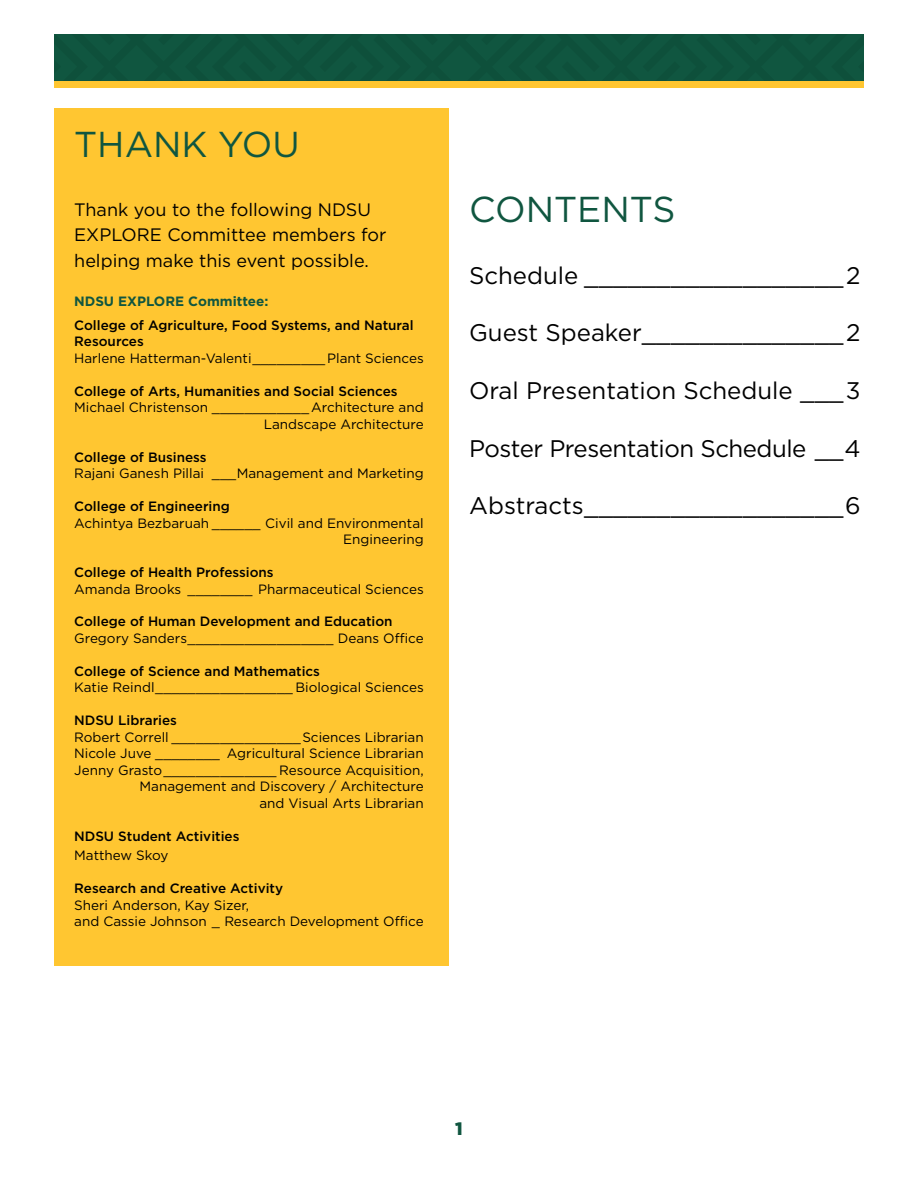
<style>
.page{position:relative;width:918px;height:1188px;background:#fff}
.page>*{position:absolute;margin:0;border:0;box-sizing:border-box;transform-origin:0 0}
.t1{font:36px "Gotham";color:#105640}
.t2{font:24px "Gotham";color:#000}
.t3{font:24px "Gotham";letter-spacing:-.02em;color:#000}
.t4{font:18px/25.5px "Gotham";color:#000}
.t5{font:900 18px "Gotham";color:#105640}
.t6{font:13.5px/16.5px "Gotham";color:#000;text-align:right}
.t7{font:500 13.5px/16.5px "Gotham";color:#000}
.t8{font:700 13.5px "Gotham";color:#105640}
</style>
<div class="page">
<div style="left:54px;top:35px;width:810px;height:46px;background:#105640"></div>
<div style="left:54px;top:81px;width:810px;height:7px;background:#ffc631"></div>
<div style="left:54px;top:108px;width:395px;height:858px;background:#ffc631"></div>
<h1 class="t1" style="left:74px;top:121px;width:227px">THANK YOU</h1>
<h3 class="t4" style="left:74px;top:196px;width:314px">Thank you to the following NDSU<br>EXPLORE Committee members for helping make this event possible.</h3>
<p class="t8" style="left:74px;top:293px;width:196px">NDSU EXPLORE Committee:</p>
<p class="t7" style="left:74px;top:316px;width:341px">College of Agriculture, Food Systems, and Natural<br>Resources</p>
<p class="t6" style="left:74px;top:349px;width:351px">Harlene Hatterman-Valenti_________Plant Sciences</p>
<p class="t7" style="left:74px;top:382px;width:325px">College of Arts, Humanities and Social Sciences</p>
<p class="t6" style="left:74px;top:399px;width:351px">Michael Christenson ____________ Architecture and<br>Landscape Architecture</p>
<p class="t7" style="left:74px;top:448px;width:134px">College of Business</p>
<p class="t6" style="left:74px;top:465px;width:351px">Rajani Ganesh Pillai ___Management and Marketing</p>
<p class="t7" style="left:74px;top:498px;width:157px">College of Engineering</p>
<p class="t6" style="left:74px;top:514px;width:351px">Achintya Bezbaruah ______ Civil and Environmental<br>Engineering</p>
<p class="t7" style="left:74px;top:564px;width:201px">College of Health Professions</p>
<p class="t6" style="left:74px;top:580px;width:351px">Amanda Brooks ________ Pharmaceutical Sciences</p>
<p class="t7" style="left:74px;top:613px;width:320px">College of Human Development and Education</p>
<p class="t6" style="left:74px;top:630px;width:351px">Gregory Sanders__________________ Deans Office</p>
<p class="t7" style="left:74px;top:663px;width:247px">College of Science and Mathematics</p>
<p class="t6" style="left:74px;top:679px;width:351px">Katie Reindl_________________ Biological Sciences</p>
<p class="t7" style="left:74px;top:712px;width:104px">NDSU Libraries</p>
<p class="t6" style="left:74px;top:729px;width:351px">Robert Correll ________________Sciences Librarian Nicole Juve ________ Agricultural Science Librarian Jenny Grasto______________ Resource Acquisition, Management and Discovery / Architecture<br>and Visual Arts Librarian</p>
<p class="t7" style="left:74px;top:828px;width:167px">NDSU Student Activities</p>
<p class="t6" style="left:74px;top:847px;width:96px">Matthew Skoy</p>
<p class="t7" style="left:74px;top:880px;width:210px">Research and Creative Activity</p>
<p class="t6" style="left:74px;top:897px;width:351px;text-align:left">Sheri Anderson, Kay Sizer,<br>and Cassie Johnson _ Research Development Office</p>
<h1 class="t1" style="left:469px;top:186px;width:208px">CONTENTS</h1>
<h2 class="t2" style="left:469px;top:260px;width:393px">Schedule __________________2</h2>
<h2 class="t2" style="left:469px;top:318px;width:393px">Guest Speaker______________2</h2>
<h2 class="t2" style="left:469px;top:375px;width:393px">Oral Presentation Schedule ___3</h2>
<h2 class="t3" style="left:469px;top:433px;width:393px">Poster Presentation Schedule __4</h2>
<h2 class="t2" style="left:469px;top:490px;width:393px">Abstracts__________________6</h2>
<h3 class="t5" style="left:455px;top:1118px;width:9px">1</h3>
</div>
